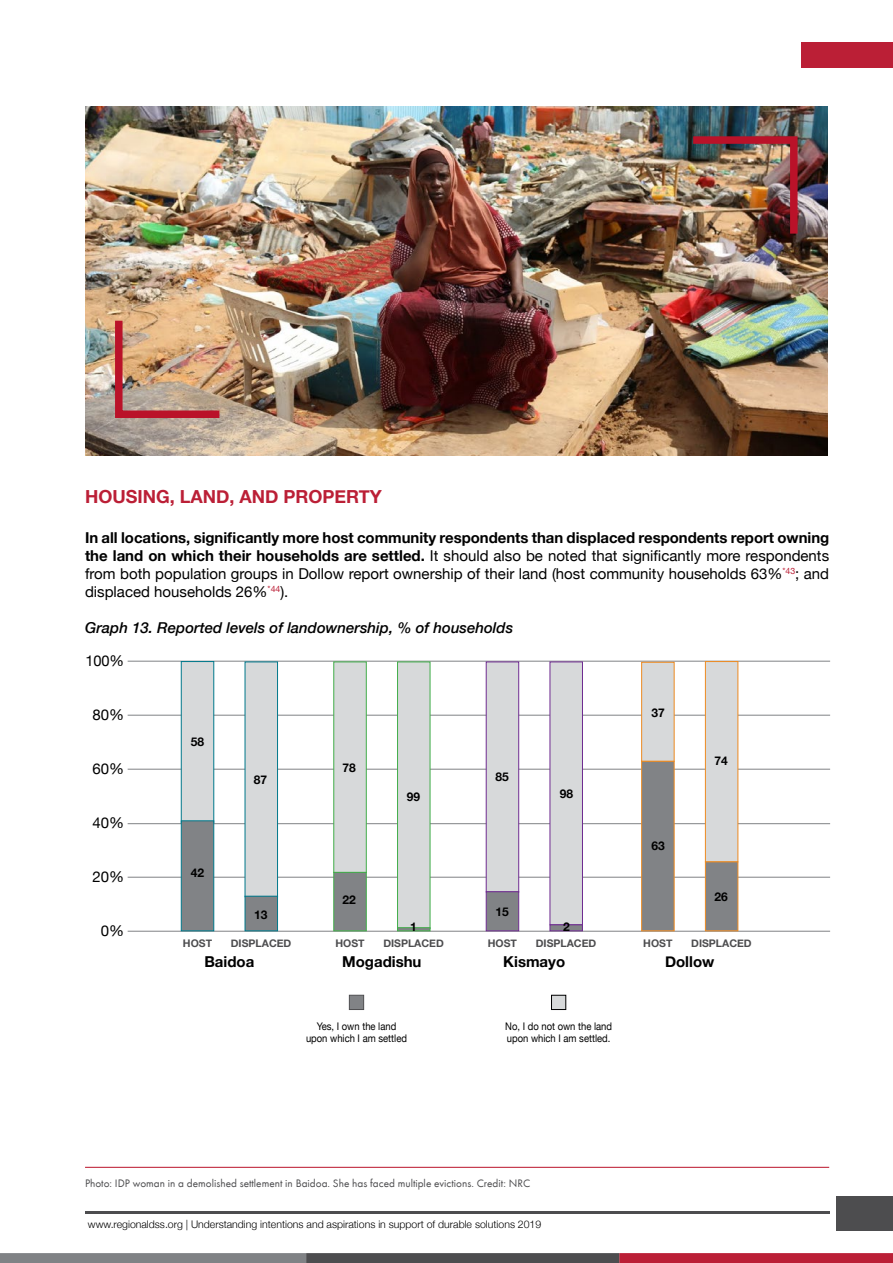
<style>
.page{position:relative;width:893px;height:1263px;background:#fff}
.page>*{position:absolute;margin:0;border:0;box-sizing:border-box;transform-origin:0 0}
.t1{font:700 18px "Helvetica Neue";color:#bb1f36}
.t2{font:15px/18px "Helvetica Neue";color:#000;text-align:justify}
.t3{font:italic 500 15px "Helvetica Neue";color:#000}
.t4{font:700 15px "Helvetica Neue";color:#000}
.t5{font:700 12px "Helvetica Neue";color:#000}
.t6{font:11.25px "Futura Round";color:#4d4d4f}
.t7{font:300 10.5px "Helvetica Neue";color:#000}
.t8{font:10.5px/12.6px "Helvetica Neue";color:#000;scale:.9 1}
.t9{font:700 10.5px "Helvetica Neue";color:#4d4d4f}
.s1{font-weight:700}
</style>
<div class="page">
<svg style="left:0;top:1253px;width:893px;height:10px;background:#81525b"></svg>
<hr style="left:85px;top:1212px;width:744px;height:2px;background:#4d4d4f">
<div style="left:837px;top:1196px;width:56px;height:34px;background:#4d4d4f"></div>
<div style="left:801px;top:43px;width:92px;height:25px;background:#bb1f36"></div>
<hr style="left:128px;top:877px;width:702px;height:1px;background:#808285">
<hr style="left:128px;top:823px;width:702px;height:1px;background:#808285">
<hr style="left:128px;top:769px;width:702px;height:1px;background:#808285">
<hr style="left:128px;top:715px;width:702px;height:1px;background:#808285">
<hr style="left:128px;top:661px;width:702px;height:1px;background:#808285">
<div style="left:641px;top:662px;width:33px;height:100px;background:#d7d9da;border:1px solid #ed8b22"></div>
<div style="left:705px;top:661px;width:33px;height:201px;background:#d7d9da;border:1px solid #ed8b22"></div>
<div style="left:550px;top:661px;width:33px;height:264px;background:#d7d9da;border:1px solid #6f2c91"></div>
<div style="left:333px;top:661px;width:34px;height:212px;background:#d7d9da;border:1px solid #41ad49"></div>
<div style="left:245px;top:661px;width:33px;height:236px;background:#d7d9da;border:1px solid #00788b"></div>
<div style="left:181px;top:661px;width:33px;height:162px;background:#d7d9da;border:1px solid #00788b"></div>
<hr style="left:128px;top:931px;width:702px;height:1px;background:#808285">
<div style="left:486px;top:661px;width:33px;height:231px;background:#d7d9da;border:1px solid #6f2c91"></div>
<div style="left:397px;top:661px;width:33px;height:268px;background:#d7d9da;border:1px solid #41ad49"></div>
<div style="left:245px;top:896px;width:33px;height:35px;background:#818386;border:1px solid #00788b"></div>
<div style="left:181px;top:820px;width:33px;height:111px;background:#818386;border:1px solid #00788b"></div>
<svg style="left:397px;top:927px;width:33px;height:4px"></svg>
<div style="left:333px;top:872px;width:34px;height:59px;background:#818386;border:1px solid #41ad49"></div>
<div style="left:550px;top:924px;width:33px;height:7px;background:#818386;border:1px solid #6f2c91"></div>
<div style="left:486px;top:891px;width:33px;height:40px;background:#818386;border:1px solid #6f2c91"></div>
<div style="left:705px;top:861px;width:33px;height:70px;background:#818386;border:1px solid #ed8b22"></div>
<div style="left:641px;top:761px;width:33px;height:170px;background:#818386;border:1px solid #ed8b22"></div>
<div style="left:349px;top:995px;width:15px;height:15px;background:#818386;border:1px solid #4d4d4f"></div>
<div style="left:551px;top:995px;width:15px;height:14px;background:#d7d9da"></div>
<div style="left:551px;top:995px;width:15px;height:15px;border:1px solid #000"></div>
<img style="left:85px;top:106px;width:743px;height:349px">
<img style="left:111px;top:313px;width:116px;height:109px">
<img style="left:686px;top:133px;width:115px;height:108px">
<hr style="left:85px;top:1167px;width:744px;height:1px;background:#ba1229">
<p class="t1" style="left:85px;top:483px;width:298px">HOUSING, LAND, AND PROPERTY</p>
<p class="t2" style="left:85px;top:529px;width:746px"><span class="s1">In all locations, significantly more host community respondents than displaced respondents report owning the land on which their households are settled.</span> It should also be noted that significantly more respondents from both population groups in Dollow report ownership of their land (host community households 63%<sup>*43</sup>; and displaced households 26%<sup>*44</sup>).</p>
<p class="t3" style="left:85px;top:615px;width:430px">Graph 13. Reported levels of landownership, % of households</p>
<p class="t2" style="left:85px;top:653px;width:40px">100%</p>
<p class="t2" style="left:93px;top:707px;width:33px">80%</p>
<p class="t5" style="left:651px;top:703px;width:15px">37</p>
<p class="t5" style="left:191px;top:732px;width:15px">58</p>
<p class="t2" style="left:93px;top:761px;width:33px">60%</p>
<p class="t5" style="left:254px;top:771px;width:15px">87</p>
<p class="t5" style="left:342px;top:759px;width:15px">78</p>
<p class="t5" style="left:495px;top:768px;width:15px">85</p>
<p class="t5" style="left:714px;top:751px;width:15px">74</p>
<p class="t5" style="left:407px;top:787px;width:15px">99</p>
<p class="t5" style="left:560px;top:784px;width:15px">98</p>
<p class="t2" style="left:93px;top:815px;width:33px">40%</p>
<p class="t5" style="left:651px;top:837px;width:15px">63</p>
<p class="t2" style="left:93px;top:869px;width:33px">20%</p>
<p class="t5" style="left:191px;top:864px;width:15px">42</p>
<p class="t5" style="left:342px;top:891px;width:15px">22</p>
<p class="t5" style="left:714px;top:888px;width:15px">26</p>
<p class="t5" style="left:254px;top:905px;width:15px">13</p>
<p class="t5" style="left:495px;top:903px;width:15px">15</p>
<p class="t2" style="left:101px;top:923px;width:25px">0%</p>
<p class="t5" style="left:410px;top:918px;width:8px">1</p>
<p class="t5" style="left:563px;top:918px;width:8px">2</p>
<p class="t9" style="left:183px;top:935px;width:31px">HOST</p>
<p class="t9" style="left:231px;top:935px;width:62px">DISPLACED</p>
<p class="t9" style="left:335px;top:935px;width:31px">HOST</p>
<p class="t9" style="left:383px;top:935px;width:62px">DISPLACED</p>
<p class="t9" style="left:488px;top:935px;width:31px">HOST</p>
<p class="t9" style="left:536px;top:935px;width:62px">DISPLACED</p>
<p class="t9" style="left:643px;top:935px;width:31px">HOST</p>
<p class="t9" style="left:691px;top:935px;width:62px">DISPLACED</p>
<p class="t4" style="left:204px;top:949px;width:51px">Baidoa</p>
<p class="t4" style="left:342px;top:949px;width:81px">Mogadishu</p>
<p class="t4" style="left:503px;top:949px;width:63px">Kismayo</p>
<p class="t4" style="left:665px;top:949px;width:51px">Dollow</p>
<p class="t8" style="left:306px;top:1020px;width:114px;text-align:center">Yes, I own the land upon which I am settled</p>
<p class="t8" style="left:505px;top:1020px;width:120px">No, I do not own the land upon which I am settled.</p>
<p class="t6" style="left:85px;top:1175px;width:447px">Photo: IDP woman in a demolished settlement in Baidoa. She has faced multiple evictions. Credit: NRC</p>
<p class="t7" style="left:88px;top:1216px;width:455px">www.regionaldss.org | Understanding intentions and aspirations in support of durable solutions 2019</p>
</div>
